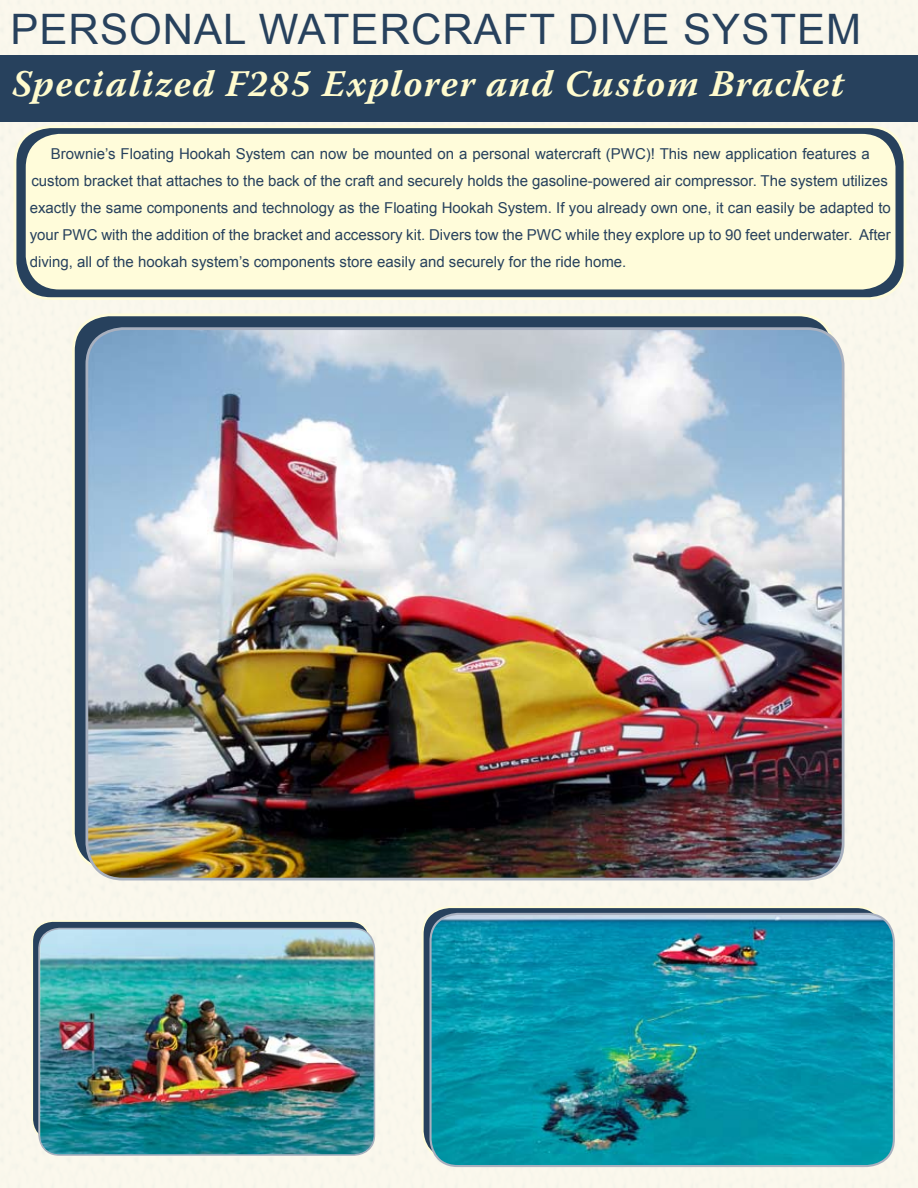
<style>
.page{position:relative;width:918px;height:1188px;background:#faf7ec}
.page>*{position:absolute;margin:0;border:0;box-sizing:border-box;transform-origin:0 0}
.t1{font:42px "Arial";letter-spacing:.025em;color:#27415d}
.t2{font:italic 700 37.5px "Warnock Pro";letter-spacing:.035em;color:#fffbce}
.t3{font:15px/27px "Arial";color:#27415d}
</style>
<div class="page">
<div style="left:15px;top:127px;width:890px;height:172px;background:#27415d;border-radius:36px"></div>
<div style="left:14px;top:125px;width:892px;height:175px;border:3px solid #fffcd9;border-radius:36px"></div>
<div style="left:27px;top:135px;width:867px;height:153px;background:#fffcda;border-radius:32px"></div>
<div style="left:26px;top:134px;width:870px;height:156px;border:3px solid #fffcd9;border-radius:32px"></div>
<div style="left:0;top:55px;width:918px;height:66px;background:#27415d"></div>
<svg style="left:73px;top:315px;width:761px;height:554px;fill:#27415d"></svg>
<img style="left:87px;top:329px;width:756px;height:550px">
<div style="left:86px;top:327px;width:759px;height:553px;border:3px solid #a8b0bf;border-radius:36px"></div>
<div style="left:423px;top:907px;width:461px;height:251px;background:linear-gradient(to right,#28425d,#2e4761);border-radius:27px"></div>
<img style="left:431px;top:914px;width:463px;height:252px">
<div style="left:429px;top:913px;width:466px;height:254px;border:2px solid #a8b0bf;border-radius:27px"></div>
<div style="left:32px;top:921px;width:338px;height:219px;background:#27415d;border-radius:21px"></div>
<div style="left:32px;top:920px;width:339px;height:221px;border:2px solid #fffcd9;border-radius:21px"></div>
<img style="left:40px;top:929px;width:334px;height:226px">
<div style="left:38px;top:928px;width:337px;height:228px;border:2px solid #a8b0bf;border-radius:21px"></div>
<h1 class="t1" style="left:10px;top:2px;width:852px">PERSONAL WATERCRAFT DIVE SYSTEM</h1>
<h2 class="t2" style="left:12px;top:61px;width:833px">Specialized F285 Explorer and Custom Bracket</h2>
<p class="t3" style="left:30px;top:141px;width:863px;text-indent:21px">Brownie’s Floating Hookah System can now be mounted on a personal watercraft (PWC)! This new application features a custom bracket that attaches to the back of the craft and securely holds the gasoline-powered air compressor. The system utilizes exactly the same components and technology as the Floating Hookah System. If you already own one, it can easily be adapted to your PWC with the addition of the bracket and accessory kit. Divers tow the PWC while they explore up to 90 feet underwater. After diving, all of the hookah system’s components store easily and securely for the ride home.</p>
</div>
